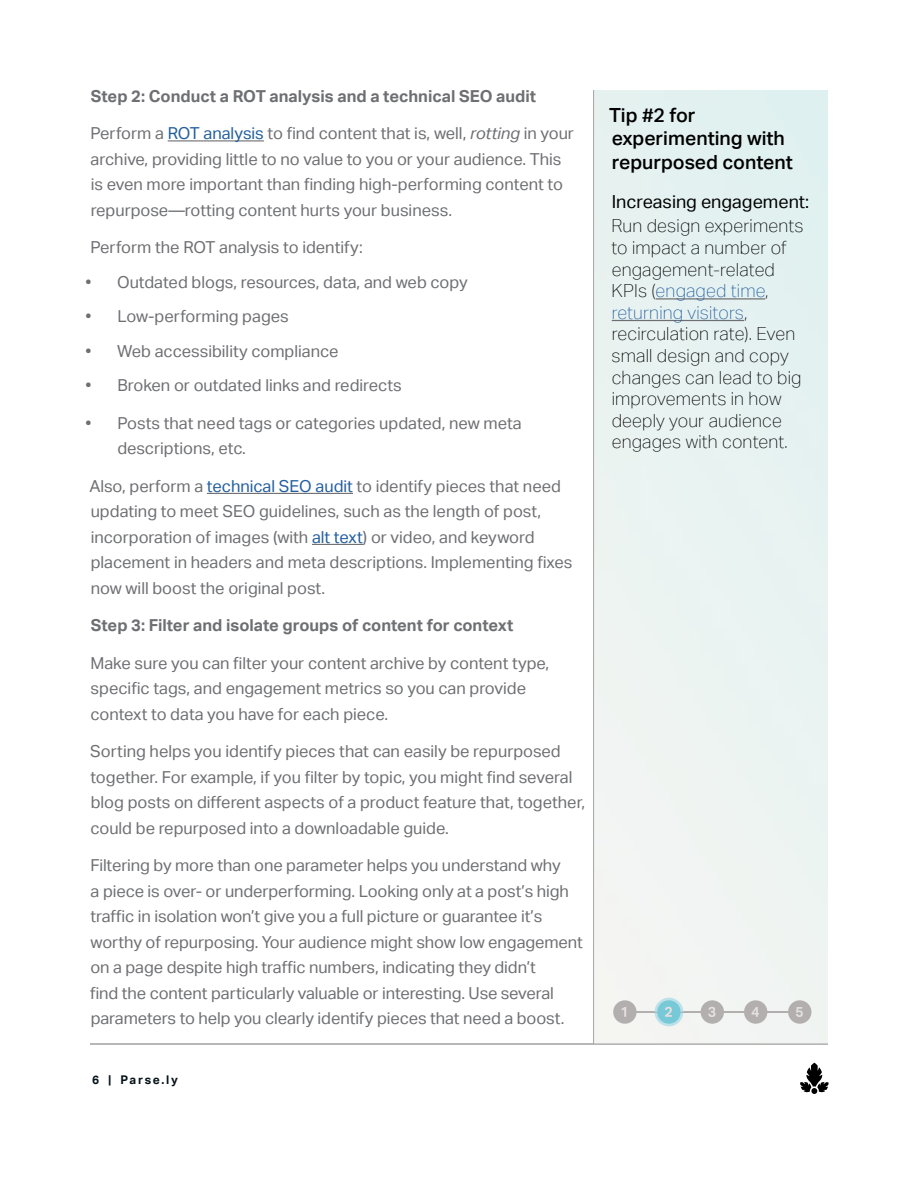
<style>
.page{position:relative;width:918px;height:1188px;background:#fff}
.page>*{position:absolute;margin:0;border:0;box-sizing:border-box;transform-origin:0 0}
.t1{font:500 19.5px/23.4px "Aktiv Grotesk";color:#000}
.t2{font:100 18px/21.6px "Aktiv Grotesk";letter-spacing:.01em;color:#000}
.t3{font:18px "Aktiv Grotesk";color:#000}
.t4{font:16.5px/25.5px "Aktiv Grotesk";color:#6e6f72}
.t5{font:700 16.5px "Aktiv Grotesk";color:#6e6f72}
.t6{font:700 12px "Aktiv Grotesk";letter-spacing:.14em;color:#051319}
.s1{color:#225e9e}
.s2{font-style:italic}
</style>
<div class="page">
<svg style="left:800px;top:1063px;width:29px;height:31px"></svg>
<hr style="left:593px;top:90px;width:1px;height:954px;background:#a0a0a0">
<hr style="left:168px;top:140px;width:96px;height:1px;background:#6e6f72">
<hr style="left:207px;top:493px;width:146px;height:1px;background:#6e6f72">
<hr style="left:312px;top:544px;width:51px;height:1px;background:#6e6f72">
<hr style="left:656px;top:298px;width:109px;height:2px;background:#6e6f72">
<hr style="left:612px;top:320px;width:132px;height:1px;background:#6e6f72">
<hr style="left:632px;top:1012px;width:159px;height:1px;background:#b3afae">
<div style="left:613px;top:1000px;width:24px;height:24px;background:#b3afae;border-radius:50%"></div>
<svg style="left:621px;top:1007px;width:5px;height:10px"></svg>
<svg style="left:655px;top:998px;width:28px;height:28px"></svg>
<div style="left:701px;top:1000px;width:23px;height:24px;background:#b3afae;border-radius:50%"></div>
<svg style="left:708px;top:1007px;width:7px;height:10px"></svg>
<div style="left:744px;top:1000px;width:23px;height:24px;background:#b3afae;border-radius:50%"></div>
<svg style="left:751px;top:1007px;width:8px;height:10px"></svg>
<div style="left:788px;top:1000px;width:23px;height:24px;background:#b3afae;border-radius:50%"></div>
<svg style="left:796px;top:1007px;width:7px;height:10px"></svg>
<hr style="left:90px;top:1044px;width:738px;height:1px;background:#a0a0a0">
<p class="t5" style="left:91px;top:86px;width:447px">Step 2: Conduct a ROT analysis and a technical SEO audit</p>
<p class="t4" style="left:90px;top:121px;width:485px">Perform a <span class="s1">ROT analysis</span> to find content that is, well, <span class="s2">rotting</span> in your archive, providing little to no value to you or your audience. This is even more important than finding high-performing content to repurpose—rotting content hurts your business.</p>
<p class="t4" style="left:90px;top:235px;width:274px">Perform the ROT analysis to identify:</p>
<p class="t4" style="left:85px;top:269px;width:384px">• Outdated blogs, resources, data, and web copy</p>
<p class="t4" style="left:85px;top:304px;width:205px">• Low-performing pages</p>
<p class="t4" style="left:85px;top:338px;width:255px">• Web accessibility compliance</p>
<p class="t4" style="left:85px;top:373px;width:318px">• Broken or outdated links and redirects</p>
<p class="t4" style="left:117px;top:410px;width:406px;text-indent:-32px">• Posts that need tags or categories updated, new meta descriptions, etc.</p>
<p class="t4" style="left:89px;top:473px;width:484px">Also, perform a <span class="s1">technical SEO audit</span> to identify pieces that need updating to meet SEO guidelines, such as the length of post, incorporation of images (with <span class="s1">alt text</span>) or video, and keyword placement in headers and meta descriptions. Implementing fixes now will boost the original post.</p>
<p class="t5" style="left:91px;top:616px;width:424px">Step 3: Filter and isolate groups of content for context</p>
<p class="t4" style="left:90px;top:650px;width:460px">Make sure you can filter your content archive by content type, specific tags, and engagement metrics so you can provide context to data you have for each piece.</p>
<p class="t4" style="left:90px;top:739px;width:496px">Sorting helps you identify pieces that can easily be repurposed together. For example, if you filter by topic, you might find several blog posts on different aspects of a product feature that, together, could be repurposed into a downloadable guide.</p>
<p class="t4" style="left:90px;top:853px;width:494px">Filtering by more than one parameter helps you understand why<br>a piece is over- or underperforming. Looking only at a post’s high traffic in isolation won’t give you a full picture or guarantee it’s worthy of repurposing. Your audience might show low engagement on a page despite high traffic numbers, indicating they didn’t<br>find the content particularly valuable or interesting. Use several parameters to help you clearly identify pieces that need a boost.</p>
<p class="t6" style="left:92px;top:1073px;width:87px">6 | Parse.ly</p>
<p class="t1" style="left:609px;top:103px;width:185px">Tip #2 for experimenting with repurposed content</p>
<p class="t3" style="left:612px;top:192px;width:199px">Increasing engagement:</p>
<p class="t2" style="left:611px;top:215px;width:194px">Run design experiments to impact a number of engagement-related<br>KPIs (<span class="s1">engaged time</span>, <span class="s1">returning visitors</span>, recirculation rate). Even small design and copy changes can lead to big improvements in how deeply your audience engages with content.</p>
</div>
